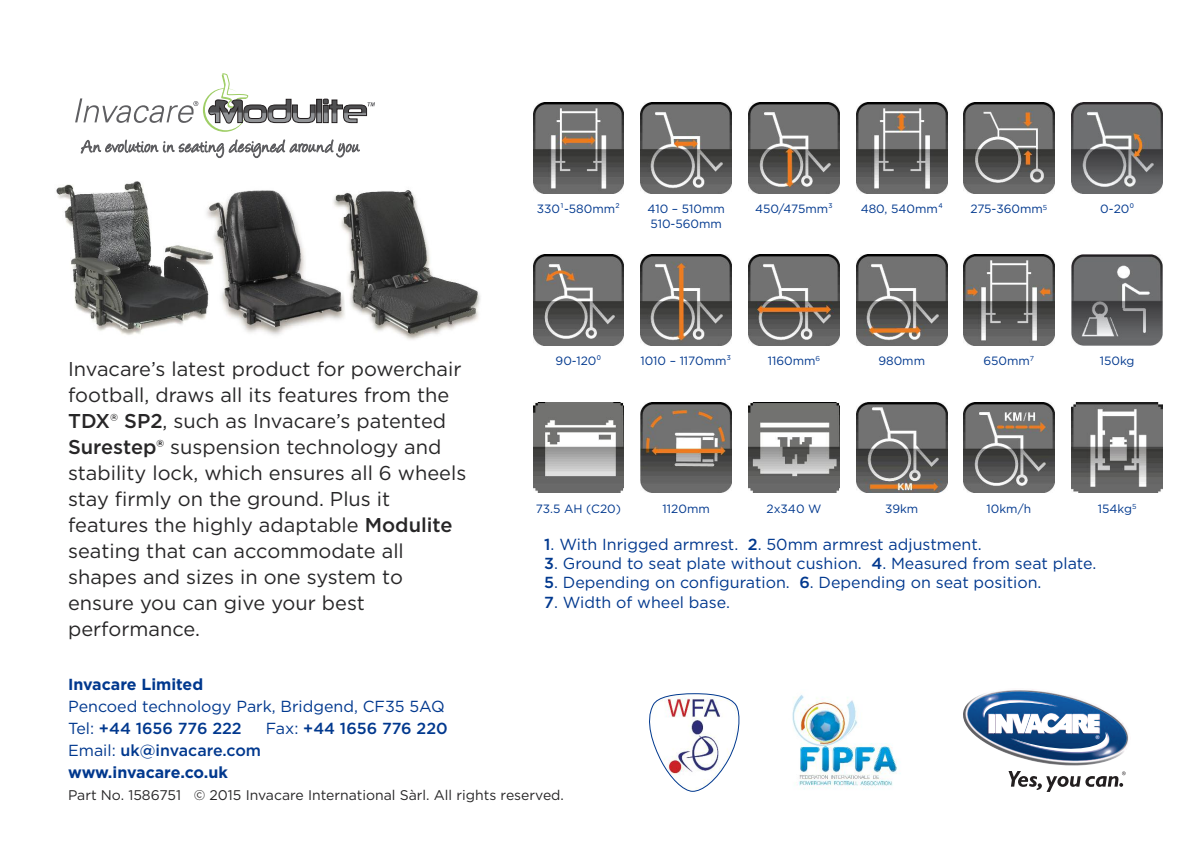
<style>
.page{position:relative;width:1191px;height:842px;background:#fff}
.page>*{position:absolute;margin:0;border:0;box-sizing:border-box;transform-origin:0 0}
.t1{font:20px/26px "Gotham";color:#272627}
.t2{font:16px/22px "Gotham";color:#00388e}
.t3{font:700 16px/22px "Gotham";color:#00388e}
.t4{font:500 16px "Gotham";color:#00388e}
.t5{font:14px "Gotham";color:#272627}
.t6{font:12px/14.4px "Gotham";color:#00388e}
.s1{font-weight:500}
.s2{font-weight:400}
</style>
<div class="page">
<img style="left:375px;top:190px;width:105px;height:150px">
<img style="left:533px;top:103px;width:91px;height:90px">
<img style="left:641px;top:103px;width:90px;height:90px">
<img style="left:748px;top:103px;width:91px;height:90px">
<img style="left:856px;top:103px;width:91px;height:90px">
<img style="left:533px;top:254px;width:91px;height:91px">
<img style="left:641px;top:254px;width:90px;height:91px">
<img style="left:748px;top:254px;width:91px;height:91px">
<img style="left:856px;top:254px;width:91px;height:91px">
<img style="left:533px;top:402px;width:91px;height:91px">
<img style="left:641px;top:402px;width:90px;height:91px">
<img style="left:748px;top:402px;width:91px;height:91px">
<img style="left:856px;top:402px;width:91px;height:91px">
<img style="left:963px;top:103px;width:91px;height:90px">
<img style="left:963px;top:254px;width:91px;height:91px">
<img style="left:963px;top:402px;width:91px;height:91px">
<img style="left:1071px;top:103px;width:91px;height:90px">
<img style="left:1071px;top:254px;width:91px;height:91px">
<img style="left:1071px;top:402px;width:91px;height:91px">
<img style="left:56px;top:184px;width:19px;height:117px">
<svg style="left:75px;top:73px;width:300px;height:262px"></svg>
<img style="left:785px;top:689px;width:120px;height:102px;border-radius:14px">
<img style="left:963px;top:689px;width:166px;height:77px">
<img style="left:983px;top:697px;width:125px;height:58px">
<svg style="left:1008px;top:771px;width:117px;height:21px"></svg>
<svg style="left:649px;top:693px;width:91px;height:99px"></svg>
<p class="t1" style="left:68px;top:355px;width:400px">Invacare’s latest product for powerchair football, draws all its features from the <span class="s1">TDX</span>® <span class="s1">SP2</span>, such as Invacare’s patented <span class="s1">Surestep®</span> suspension technology and stability lock, which ensures all 6 wheels stay firmly on the ground. Plus it features the highly adaptable <span class="s1">Modulite </span>seating that can accommodate all shapes and sizes in one system to ensure you can give your best performance.</p>
<p class="t3" style="left:68px;top:674px;width:137px">Invacare Limited</p>
<p class="t2" style="left:68px;top:695px;width:378px">Pencoed technology Park, Bridgend, CF35 5AQ<br>Tel: <span class="s1">+44 1656 776 222</span></p>
<p class="t4" style="left:266px;top:718px;width:183px"><span class="s2">Fax:</span> +44 1656 776 220</p>
<p class="t6" style="left:537px;top:202px;width:85px">3301-580mm2</p>
<p class="t6" style="left:647px;top:202px;width:79px">410 – 510mm<br>510-560mm</p>
<p class="t6" style="left:755px;top:202px;width:79px">450/475mm3</p>
<p class="t6" style="left:860px;top:202px;width:84px">480, 540mm4</p>
<p class="t6" style="left:970px;top:202px;width:78px">275-360mm<sup>5</sup></p>
<p class="t6" style="left:555px;top:353px;width:47px">90-1200</p>
<p class="t6" style="left:640px;top:353px;width:92px">1010 – 1170mm3</p>
<p class="t6" style="left:767px;top:353px;width:54px">1160mm<sup>6</sup></p>
<p class="t6" style="left:878px;top:353px;width:48px">980mm</p>
<p class="t6" style="left:983px;top:353px;width:52px">650mm<sup>7</sup></p>
<p class="t6" style="left:1100px;top:202px;width:36px">0-200</p>
<p class="t6" style="left:1099px;top:353px;width:36px">150kg</p>
<p class="t6" style="left:536px;top:501px;width:87px">73.5 AH (C20)</p>
<p class="t6" style="left:662px;top:501px;width:49px">1120mm</p>
<p class="t6" style="left:766px;top:501px;width:56px">2x340 W</p>
<p class="t6" style="left:885px;top:501px;width:35px">39km</p>
<p class="t6" style="left:986px;top:501px;width:46px">10km/h</p>
<p class="t6" style="left:1098px;top:501px;width:40px">154kg<sup>5</sup></p>
<p class="t2" style="left:544px;top:533px;width:439px"><span class="s1">1</span>. With Inrigged armrest. <span class="s1">2</span>. 50mm armrest adjustment.</p>
<p class="t2" style="left:544px;top:552px;width:553px"><span class="s1">3</span>. Ground to seat plate without cushion. <span class="s1">4</span>. Measured from seat plate.</p>
<p class="t2" style="left:544px;top:571px;width:499px"><span class="s1">5</span>. Depending on configuration. <span class="s1">6</span>. Depending on seat position.</p>
<p class="t2" style="left:544px;top:591px;width:187px"><span class="s1">7</span>. Width of wheel base.</p>
<p class="t3" style="left:68px;top:740px;width:195px"><span class="s2">Email:</span> <span class="s1">uk@invacare.com </span>www.invacare.co.uk</p>
<p class="t5" style="left:68px;top:786px;width:497px">Part No. 1586751 © 2015 Invacare International Sàrl. All rights reserved.</p>
</div>
